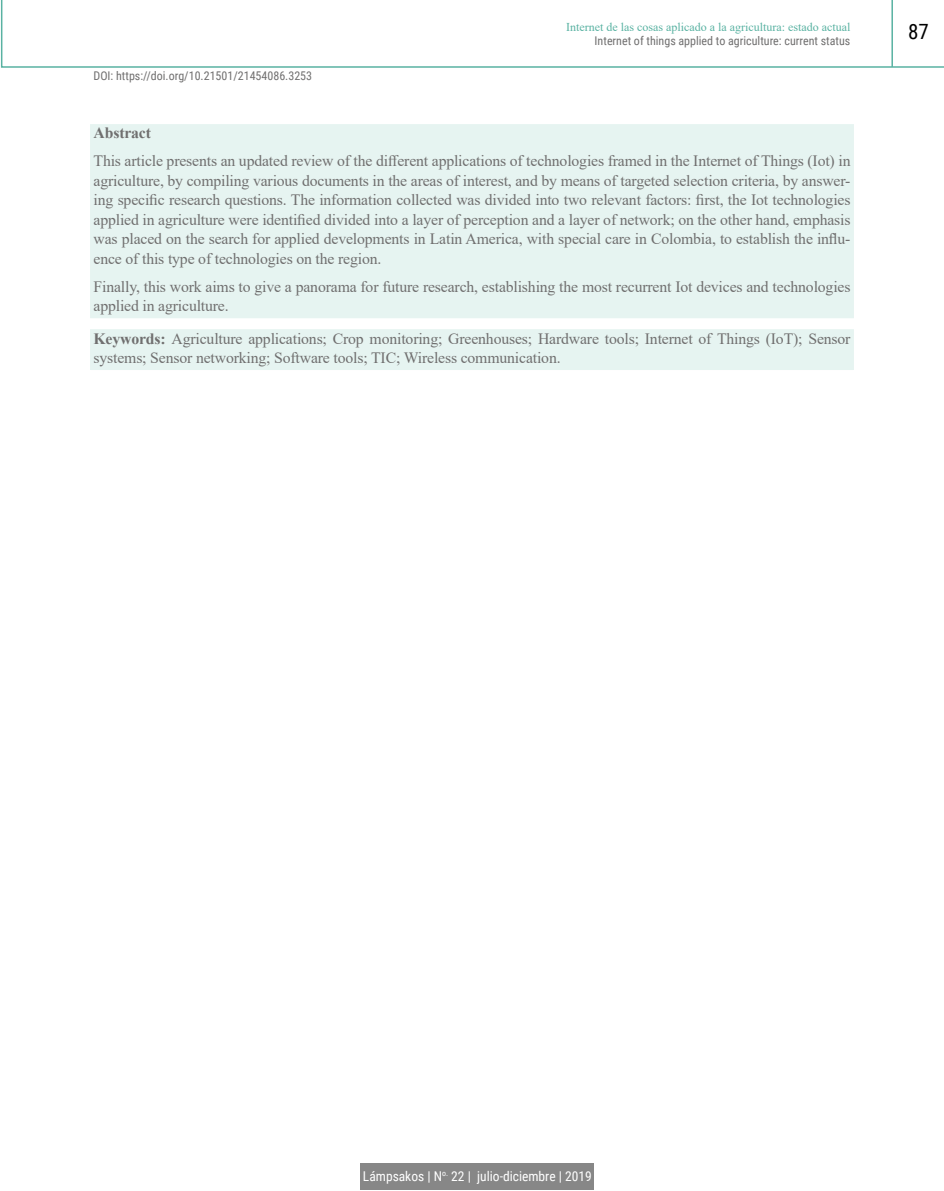
<style>
.page{position:relative;width:944px;height:1191px;background:#fff}
.page>*{position:absolute;margin:0;border:0;box-sizing:border-box;transform-origin:0 0}
.t1{font:21px "Roboto Condensed";color:#000}
.t2{font:15.75px/19.5px "Times New Roman";letter-spacing:-.01em;color:#706f6f}
.t3{font:700 15.75px "Times New Roman";letter-spacing:-.01em;color:#706f6f}
.t4{font:13.5px "Roboto Condensed";color:#fff}
.t5{font:12px "Roboto Condensed";color:#706f6f}
.t6{font:12px "Times New Roman";color:#59b2a2}
.s1{font-weight:700}
</style>
<div class="page">
<svg style="left:1px;top:0;width:943px;height:68px"></svg>
<hr style="left:891px;top:0;width:2px;height:67px;background:#59b2a2">
<div style="left:360px;top:1163px;width:234px;height:26px;background:#878787"></div>
<div style="left:89px;top:123px;width:766px;height:196px;background:#e6f4f1"></div>
<div style="left:89px;top:123px;width:766px;height:197px;border:2px solid #fff"></div>
<div style="left:89px;top:328px;width:766px;height:43px;background:#e6f4f1"></div>
<div style="left:89px;top:328px;width:766px;height:43px;border:2px solid #fff"></div>
<p class="t5" style="left:94px;top:68px;width:220px">DOI: https://doi.org/10.21501/21454086.3253</p>
<p class="t6" style="left:566px;top:18px;width:286px">Internet de las cosas aplicado a la agricultura: estado actual</p>
<p class="t5" style="left:595px;top:32px;width:257px">Internet of things applied to agriculture: current status</p>
<p class="t3" style="left:94px;top:122px;width:59px">Abstract</p>
<p class="t2" style="left:94px;top:151px;width:759px;text-align:justify">This article presents an updated review of the different applications of technologies framed in the Internet of Things (Iot) in agriculture, by compiling various documents in the areas of interest, and by means of targeted selection criteria, by answer&shy;ing specific research questions. The information collected was divided into two relevant factors: first, the Iot technologies applied in agriculture were identified divided into a layer of perception and a layer of network; on the other hand, emphasis was placed on the search for applied developments in Latin America, with special care in Colombia, to establish the influ&shy;ence of this type of technologies on the region.</p>
<p class="t2" style="left:94px;top:276px;width:758px">Finally, this work aims to give a panorama for future research, establishing the most recurrent Iot devices and technologies applied in agriculture.</p>
<p class="t2" style="left:94px;top:328px;width:758px"><span class="s1">Keywords:</span> Agriculture applications; Crop monitoring; Greenhouses; Hardware tools; Internet of Things (IoT); Sensor systems; Sensor networking; Software tools; TIC; Wireless communication.</p>
<h1 class="t1" style="left:908px;top:17px;width:22px">87</h1>
<p class="t4" style="left:363px;top:1166px;width:230px">Lámpsakos | N<sup>o.</sup> 22 | julio-diciembre | 2019</p>
</div>
